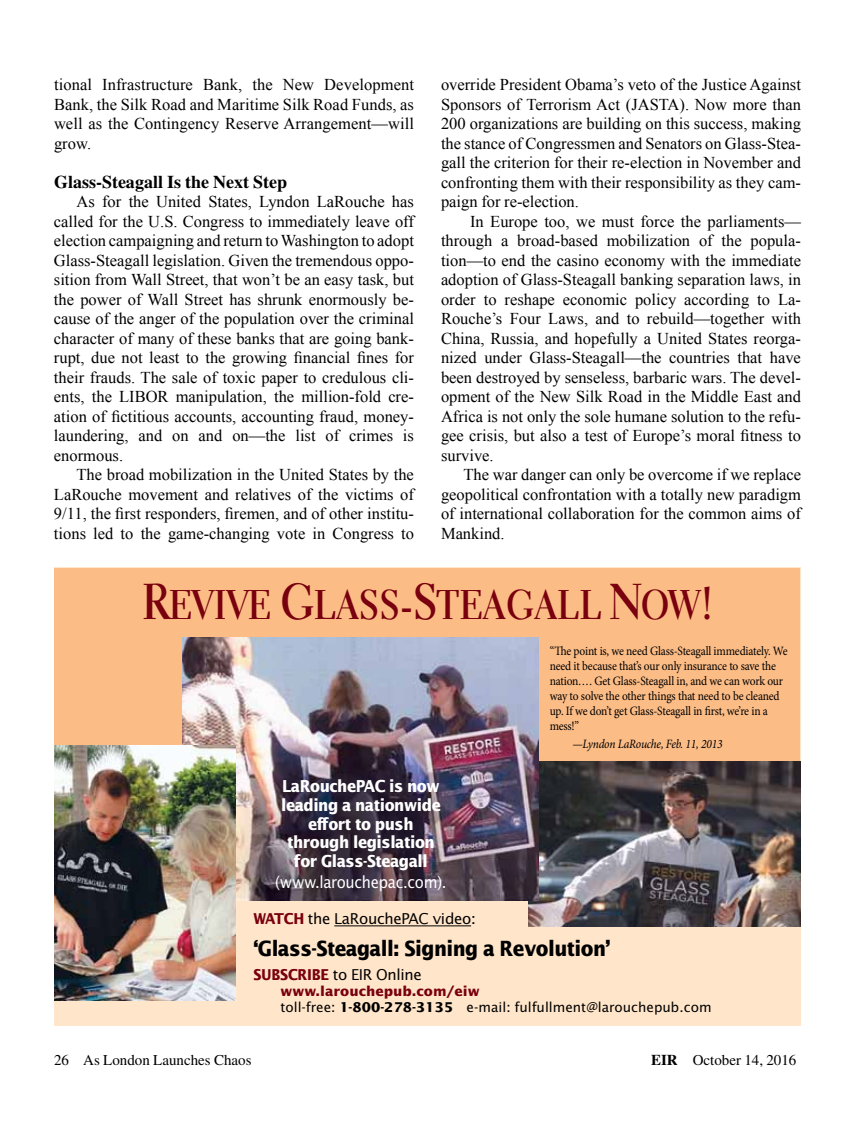
<style>
.page{position:relative;width:864px;height:1134px;background:#fff}
.page>*{position:absolute;margin:0;border:0;box-sizing:border-box;transform-origin:0 0}
.t1{font:42px "Electra LH Bold Display";letter-spacing:.06em;color:#79000e;scale:.88 1}
.t2{font:700 21px "Lucida Sans";letter-spacing:-.03em;color:#000;scale:.9 1}
.t3{font:700 18px "Times";color:#000}
.t4{font:16.5px/19.5px "Times New Roman";color:#000;text-align:justify}
.t5{font:700 16.5px/18.8px "Lucida Sans";letter-spacing:-.03em;color:#fff;text-align:center;scale:.9 1}
.t6{font:16.5px "Lucida Sans";letter-spacing:-.02em;color:#fff;scale:.9 1}
.t7{font:15px "Lucida Sans";letter-spacing:-.02em;color:#000}
.t8{font:15px "Times";color:#000}
.t9{font:13.5px/16.5px "Lucida Sans";color:#000}
.t10{font:12.75px/15px "Minion Pro";letter-spacing:-.02em;color:#000;scale:.9 1}
.t11{font:italic 12.75px "Minion Pro";letter-spacing:-.02em;color:#000;scale:.9 1}
.s1{font-size:51px}
.s2{font-weight:700;color:#79000e}
.s3{font-weight:700}
</style>
<div class="page">
<div style="left:54px;top:567px;width:747px;height:459px;background:#ffe6ca"></div>
<hr style="left:334px;top:926px;width:137px;height:1px;background:#000">
<div style="left:55px;top:568px;width:745px;height:325px;background:#fcbc86"></div>
<img style="left:529px;top:761px;width:271px;height:165px">
<img style="left:183px;top:638px;width:356px;height:263px">
<img style="left:55px;top:746px;width:180px;height:254px">
<p class="t4" style="left:54px;top:74px;width:362px">tional Infrastructure Bank, the New Development Bank, the Silk Road and Maritime Silk Road Funds, as well as the Contingency Reserve Arrangement—will grow.</p>
<p class="t3" style="left:54px;top:171px;width:235px">Glass-Steagall Is the Next Step</p>
<p class="t4" style="left:54px;top:191px;width:362px;text-indent:23px">As for the United States, Lyndon LaRouche has called for the U.S. Congress to immediately leave off election campaigning and return to Washington to adopt Glass-Steagall legislation. Given the tremendous oppo&shy;sition from Wall Street, that won’t be an easy task, but the power of Wall Street has shrunk enormously be&shy;cause of the anger of the population over the criminal character of many of these banks that are going bank&shy;rupt, due not least to the growing financial fines for their frauds. The sale of toxic paper to credulous cli&shy;ents, the LIBOR manipulation, the million-fold cre&shy;ation of fictitious accounts, accounting fraud, money&shy;laundering, and on and on—the list of crimes is enormous.</p>
<p class="t4" style="left:54px;top:465px;width:362px;text-indent:23px">The broad mobilization in the United States by the LaRouche movement and relatives of the victims of 9/11, the first responders, firemen, and of other institu&shy;tions led to the game-changing vote in Congress to</p>
<p class="t4" style="left:441px;top:75px;width:362px">override President Obama’s veto of the Justice Against Sponsors of Terrorism Act (JASTA). Now more than 200 organizations are building on this success, making the stance of Congressmen and Senators on Glass-Stea&shy;gall the criterion for their re-election in November and confronting them with their responsibility as they cam&shy;paign for re-election.</p>
<p class="t4" style="left:441px;top:211px;width:362px;text-indent:29px">In Europe too, we must force the parliaments— through a broad-based mobilization of the popula&shy;tion—to end the casino economy with the immediate adoption of Glass-Steagall banking separation laws, in order to reshape economic policy according to La-Rouche’s Four Laws, and to rebuild—together with China, Russia, and hopefully a United States reorga&shy;nized under Glass-Steagall—the countries that have been destroyed by senseless, barbaric wars. The devel&shy;opment of the New Silk Road in the Middle East and Africa is not only the sole humane solution to the refu&shy;gee crisis, but also a test of Europe’s moral fitness to survive.</p>
<p class="t4" style="left:441px;top:465px;width:362px;text-indent:23px">The war danger can only be overcome if we replace geopolitical confrontation with a totally new paradigm of international collaboration for the common aims of Mankind.</p>
<h1 class="t1" style="left:143px;top:579px;width:648px"><span class="s1">R</span>EVIVE <span class="s1">G</span>LASS-<span class="s1">S</span>TEAGALL <span class="s1">N</span>OW<span class="s1">!</span></h1>
<p class="t10" style="left:550px;top:643px;width:266px">“The point is, we need Glass-Steagall immediately. We need it because that’s our only insurance to save the nation.... Get Glass-Steagall in, and we can work our way to solve the other things that need to be cleaned up. If we don’t get Glass-Steagall in first, we’re in a mess!”</p>
<p class="t11" style="left:572px;top:735px;width:168px">—Lyndon LaRouche, Feb. 11, 2013</p>
<p class="t5" style="left:281px;top:777px;width:179px">LaRouchePAC is now leading a nationwide effort to push through legislation for Glass-Steagall</p>
<p class="t6" style="left:275px;top:872px;width:192px">(www.larouchepac.com).</p>
<p class="t7" style="left:253px;top:909px;width:224px"><span class="s2">WATCH</span> the LaRouchePAC video:</p>
<p class="t2" style="left:253px;top:935px;width:398px">‘Glass-Steagall: Signing a Revolution’</p>
<p class="t7" style="left:253px;top:965px;width:170px"><span class="s2">SUBSCRIBE</span> to EIR Online</p>
<p class="t9" style="left:280px;top:983px;width:433px"><span class="s2">www.larouchepub.com/eiw<br></span>toll-free: <span class="s3">1-800-278-3135</span> e-mail: fulfullment@larouchepub.com</p>
<p class="t8" style="left:54px;top:1052px;width:199px">26 As London Launches Chaos</p>
<p class="t8" style="left:651px;top:1052px;width:147px"><span class="s3">EIR</span> October 14, 2016</p>
</div>
